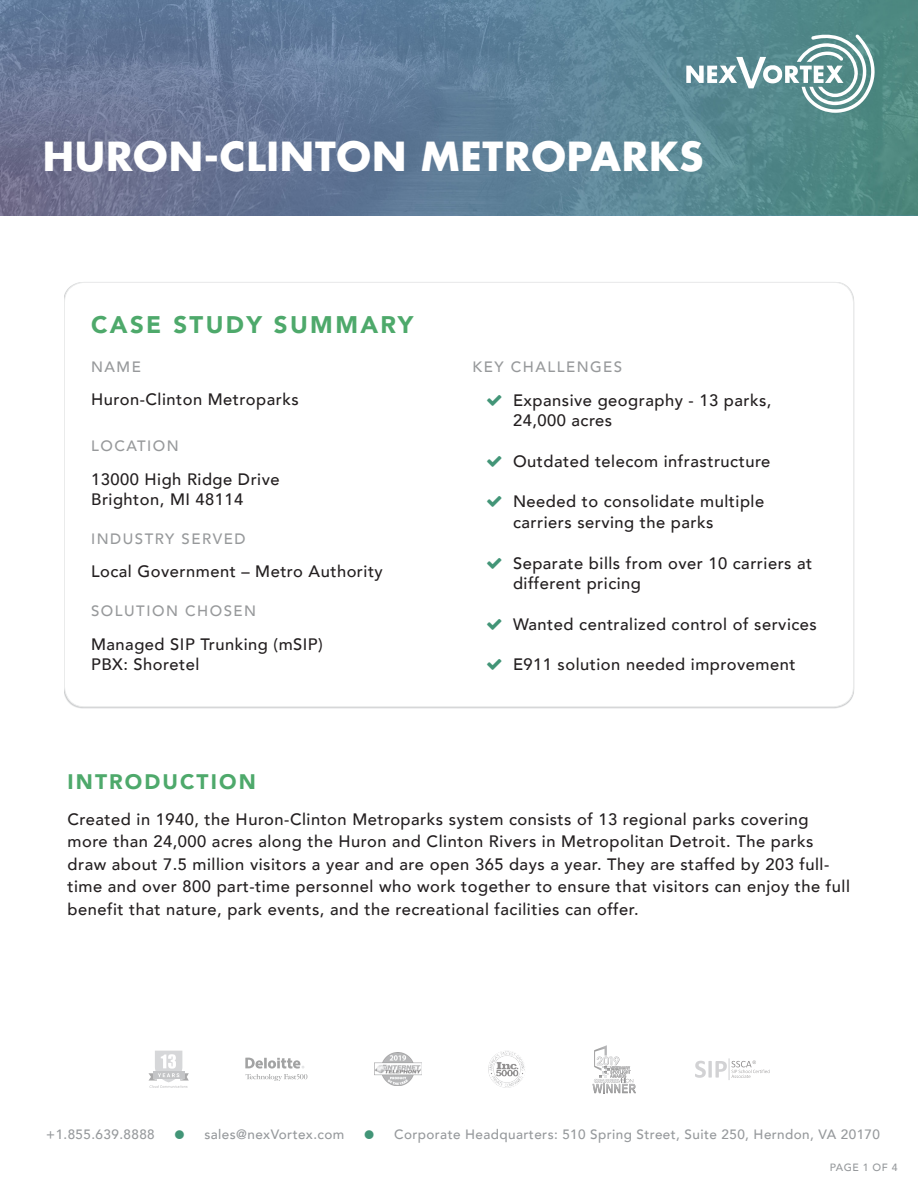
<style>
.page{position:relative;width:918px;height:1188px;background:#fff}
.page>*{position:absolute;margin:0;border:0;box-sizing:border-box;transform-origin:0 0}
.t1{font:700 39px "Futura Std";letter-spacing:.02em;color:#fff}
.Subhead{font:900 24px "Avenir";letter-spacing:.1em;color:#4ea96b}
.Subhead-2{font:900 21px "Avenir";letter-spacing:.1em;color:#4ea96b}
.Body_Text{font:500 16.5px/22.5px "Avenir";letter-spacing:.03em;color:#231f20}
.Subhead-3{font:500 15px "Avenir";letter-spacing:.1em;color:#97999b}
.t2{font:500 13.5px "Avenir";letter-spacing:.03em;color:#96999c}
.t3{font:500 10.5px "Avenir";letter-spacing:.05em;color:#96999c}
</style>
<div class="page">
<svg style="left:245px;top:1058px;width:62px;height:23px"></svg>
<svg style="left:695px;top:1058px;width:75px;height:22px"></svg>
<img style="left:488px;top:1051px;width:37px;height:37px">
<img style="left:374px;top:1053px;width:47px;height:33px">
<svg style="left:592px;top:1045px;width:44px;height:48px"></svg>
<svg style="left:148px;top:1051px;width:41px;height:37px"></svg>
<img style="left:0;top:0;width:918px;height:215px">
<svg style="left:686px;top:34px;width:190px;height:79px"></svg>
<h1 class="t1" style="left:43px;top:131px;width:662px">HURON-CLINTON METROPARKS</h1>
<p class="Subhead" style="left:91px;top:304px;width:324px">CASE STUDY SUMMARY</p>
<p class="Subhead-3" style="left:91px;top:353px;width:51px">NAME</p>
<p class="Body_Text" style="left:91px;top:387px;width:209px">Huron-Clinton Metroparks</p>
<p class="Subhead-3" style="left:91px;top:433px;width:89px">LOCATION</p>
<p class="Body_Text" style="left:91px;top:468px;width:190px;line-height:20.2px">13000 High Ridge Drive<br>Brighton, MI 48114</p>
<p class="Subhead-3" style="left:91px;top:526px;width:156px">INDUSTRY SERVED</p>
<p class="Body_Text" style="left:91px;top:560px;width:293px">Local Government – Metro Authority</p>
<p class="Subhead-3" style="left:91px;top:598px;width:167px">SOLUTION CHOSEN</p>
<p class="Body_Text" style="left:91px;top:633px;width:233px;line-height:20.2px">Managed SIP Trunking (mSIP)<br>PBX: Shoretel</p>
<p class="Subhead-3" style="left:472px;top:353px;width:151px">KEY CHALLENGES</p>
<p class="Body_Text" style="left:513px;top:389px;width:260px;line-height:20.4px">Expansive geography - 13 parks,<br>24,000 acres</p>
<p class="Body_Text" style="left:513px;top:449px;width:259px">Outdated telecom infrastructure</p>
<p class="Body_Text" style="left:513px;top:491px;width:253px;line-height:20.4px">Needed to consolidate multiple carriers serving the parks</p>
<p class="Body_Text" style="left:513px;top:552px;width:301px;line-height:20.4px">Separate bills from over 10 carriers at different pricing</p>
<p class="Body_Text" style="left:513px;top:612px;width:305px">Wanted centralized control of services</p>
<p class="Body_Text" style="left:513px;top:653px;width:284px">E911 solution needed improvement</p>
<p class="Subhead-2" style="left:68px;top:764px;width:190px">INTRODUCTION</p>
<p class="Body_Text" style="left:68px;top:807px;width:784px">Created in 1940, the Huron-Clinton Metroparks system consists of 13 regional parks covering more than 24,000 acres along the Huron and Clinton Rivers in Metropolitan Detroit. The parks draw about 7.5 million visitors a year and are open 365 days a year. They are staffed by 203 full&shy;time and over 800 part-time personnel who work together to ensure that visitors can enjoy the full benefit that nature, park events, and the recreational facilities can offer.</p>
<p class="t2" style="left:46px;top:1123px;width:110px">+1.855.639.8888</p>
<p class="t2" style="left:204px;top:1123px;width:141px">sales@nexVortex.com</p>
<p class="t2" style="left:394px;top:1123px;width:487px">Corporate Headquarters: 510 Spring Street, Suite 250, Herndon, VA 20170</p>
<p class="t3" style="left:830px;top:1158px;width:69px">PAGE 1 OF 4</p>
</div>
